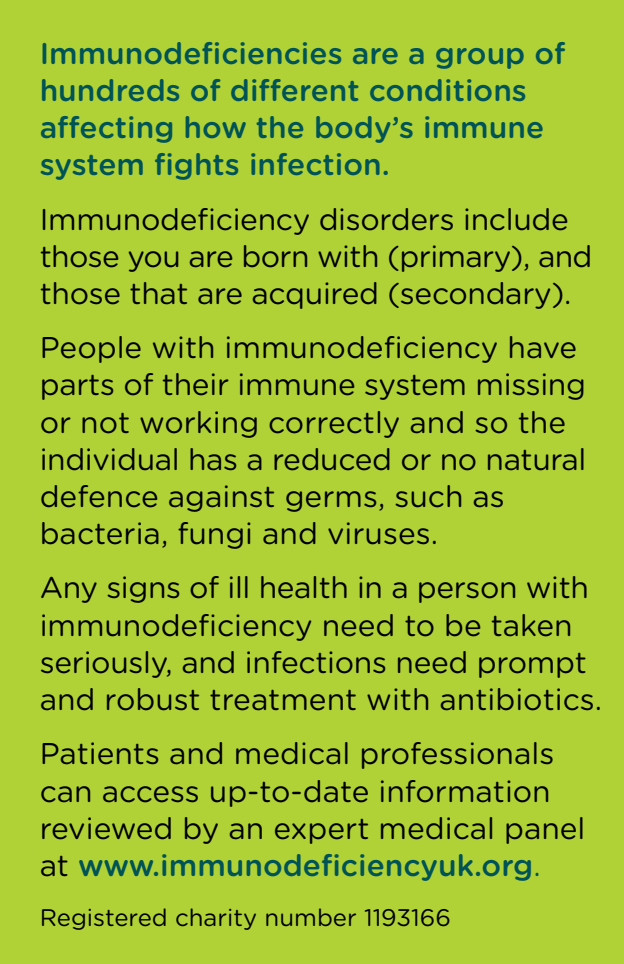
<style>
.page{position:relative;width:624px;height:964px;background:#b0d236}
.page>*{position:absolute;margin:0;border:0;box-sizing:border-box;transform-origin:0 0}
.t1{font:30px/37.2px "Gotham Rounded";letter-spacing:-.01em;color:#000}
.t2{font:500 30px/37.2px "Gotham Rounded";color:#005356}
.t3{font:24px "Gotham Rounded";color:#000}
.s1{font-weight:500;color:#005356}
.s2{color:#005356}
</style>
<div class="page">
<p class="t2" style="left:40px;top:33px;width:527px">Immunodeficiencies are a group of hundreds of different conditions affecting how the body’s immune system fights infection.</p>
<p class="t1" style="left:40px;top:199px;width:554px">Immunodeficiency disorders include those you are born with (primary), and those that are acquired (secondary).</p>
<p class="t1" style="left:40px;top:328px;width:548px">People with immunodeficiency have parts of their immune system missing or not working correctly and so the individual has a reduced or no natural defence against germs, such as bacteria, fungi and viruses.</p>
<p class="t1" style="left:40px;top:568px;width:564px">Any signs of ill health in a person with immunodeficiency need to be taken seriously, and infections need prompt and robust treatment with antibiotics.</p>
<p class="t1" style="left:40px;top:734px;width:547px">Patients and medical professionals can access up-to-date information reviewed by an expert medical panel at <span class="s1">www.immunodeficiencyuk.org</span><span class="s2">.</span></p>
<p class="t3" style="left:40px;top:901px;width:413px">Registered charity number 1193166</p>
</div>
